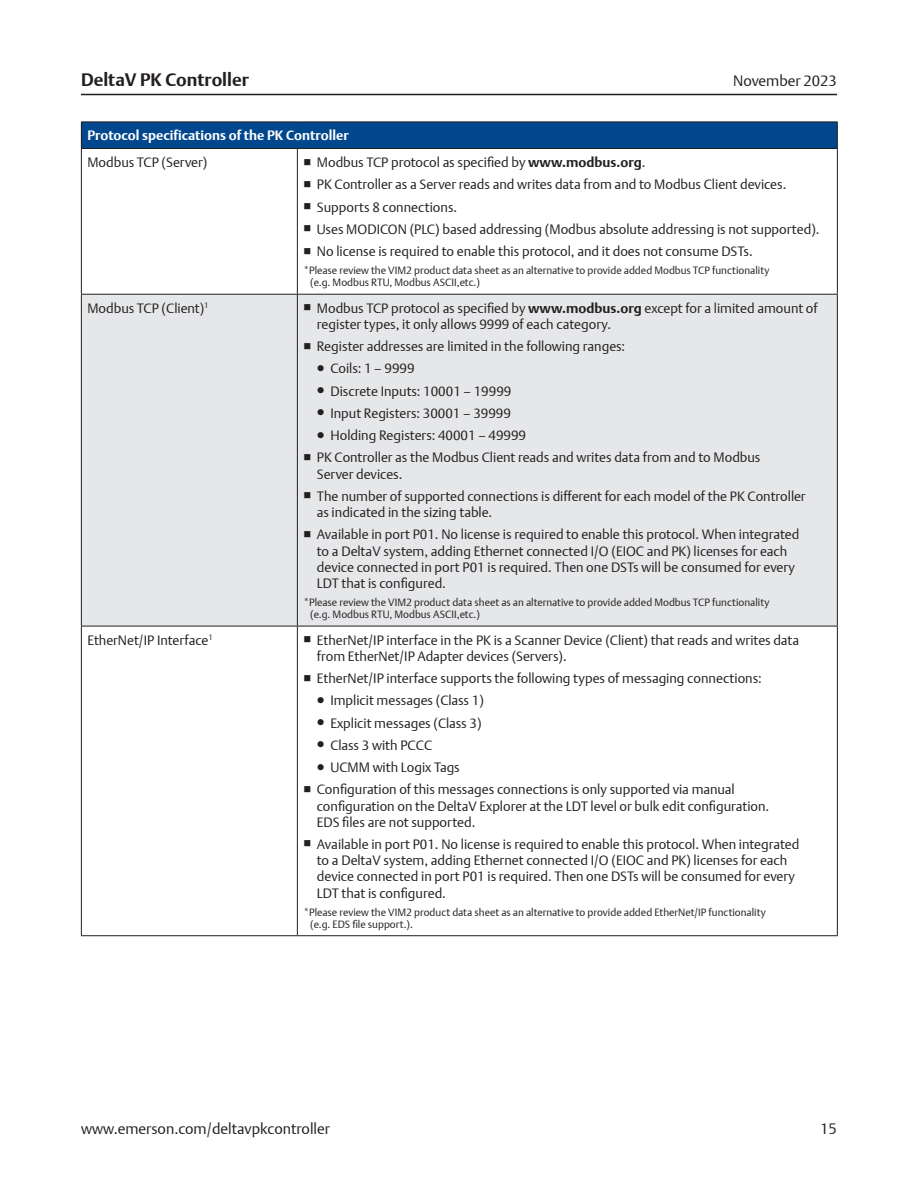
<style>
.page{position:relative;width:918px;height:1188px;background:#fff}
.page>*{position:absolute;margin:0;border:0;box-sizing:border-box;transform-origin:0 0}
.t1{font:700 18px "DTL Argo T";color:#231f20}
.t2{font:15px "DTL Argo T Light";color:#231f20}
.Table_Text{font:13.5px/16.2px "DTL Argo T Light";color:#231f20}
.Table_Header_-_White{font:700 13.5px "DTL Argo T";color:#fff}
.Footnote{font:10.5px/12px "DTL Argo T Light";color:#231f20}
.s1{font-family:"DTL Argo T";font-weight:700}
</style>
<div class="page">
<hr style="left:81px;top:94px;width:756px;height:1px;background:#231f20">
<div style="left:81px;top:122px;width:756px;height:27px;background:#01478d"></div>
<div style="left:82px;top:295px;width:755px;height:331px;background:#e6e7e9"></div>
<hr style="left:81px;top:122px;width:216px;height:1px;background:#231f20">
<svg style="left:81px;top:122px;width:1px;height:26px"></svg>
<hr style="left:297px;top:122px;width:541px;height:1px;background:#231f20">
<svg style="left:837px;top:122px;width:1px;height:26px"></svg>
<hr style="left:81px;top:148px;width:216px;height:1px;background:#231f20">
<hr style="left:81px;top:149px;width:1px;height:145px;background:#231f20">
<hr style="left:297px;top:148px;width:541px;height:1px;background:#231f20">
<hr style="left:297px;top:149px;width:1px;height:145px;background:#231f20">
<hr style="left:837px;top:149px;width:1px;height:145px;background:#231f20">
<hr style="left:81px;top:294px;width:216px;height:1px;background:#231f20">
<hr style="left:81px;top:295px;width:1px;height:331px;background:#231f20">
<hr style="left:297px;top:294px;width:541px;height:1px;background:#231f20">
<hr style="left:297px;top:295px;width:1px;height:331px;background:#231f20">
<hr style="left:837px;top:295px;width:1px;height:331px;background:#231f20">
<hr style="left:81px;top:626px;width:216px;height:1px;background:#231f20">
<hr style="left:81px;top:626px;width:1px;height:309px;background:#231f20">
<hr style="left:297px;top:626px;width:541px;height:1px;background:#231f20">
<hr style="left:297px;top:626px;width:1px;height:309px;background:#231f20">
<hr style="left:837px;top:626px;width:1px;height:309px;background:#231f20">
<hr style="left:81px;top:935px;width:216px;height:1px;background:#231f20">
<hr style="left:297px;top:935px;width:541px;height:1px;background:#231f20">
<svg style="left:304px;top:304px;width:6px;height:7px"></svg>
<svg style="left:304px;top:343px;width:6px;height:6px"></svg>
<svg style="left:318px;top:365px;width:6px;height:6px"></svg>
<svg style="left:318px;top:387px;width:6px;height:6px"></svg>
<svg style="left:318px;top:410px;width:6px;height:6px"></svg>
<svg style="left:318px;top:432px;width:6px;height:6px"></svg>
<svg style="left:304px;top:454px;width:6px;height:6px"></svg>
<svg style="left:304px;top:492px;width:6px;height:7px"></svg>
<svg style="left:304px;top:531px;width:6px;height:6px"></svg>
<h1 class="t1" style="left:81px;top:69px;width:170px">DeltaV PK Controller</h1>
<p class="t2" style="left:733px;top:72px;width:105px">November 2023</p>
<p class="Table_Header_-_White" style="left:87px;top:128px;width:263px">Protocol specifications of the PK Controller</p>
<p class="Table_Text" style="left:87px;top:154px;width:121px">Modbus TCP (Server)</p>
<p class="Table_Text" style="left:317px;top:154px;width:330px">Modbus TCP protocol as specified by <span class="s1">www.modbus.org</span>.</p>
<p class="Table_Text" style="left:317px;top:176px;width:471px">PK Controller as a Server reads and writes data from and to Modbus Client devices.</p>
<p class="Table_Text" style="left:317px;top:199px;width:142px">Supports 8 connections.</p>
<p class="Table_Text" style="left:317px;top:221px;width:504px">Uses MODICON (PLC) based addressing (Modbus absolute addressing is not supported).</p>
<p class="Table_Text" style="left:317px;top:243px;width:437px">No license is required to enable this protocol, and it does not consume DSTs.</p>
<p class="Footnote" style="left:310px;top:264px;width:461px;text-indent:-7px">*Please review the VIM2 product data sheet as an alternative to provide added Modbus TCP functionality (e.g. Modbus RTU, Modbus ASCII,etc.)</p>
<p class="Table_Text" style="left:87px;top:300px;width:123px">Modbus TCP (Client)<sup>1</sup></p>
<p class="Table_Text" style="left:317px;top:300px;width:502px">Modbus TCP protocol as specified by <span class="s1">www.modbus.org</span> except for a limited amount of register types, it only allows 9999 of each category.</p>
<p class="Table_Text" style="left:317px;top:338px;width:310px">Register addresses are limited in the following ranges:</p>
<p class="Table_Text" style="left:330px;top:360px;width:86px">Coils: 1 – 9999</p>
<p class="Table_Text" style="left:330px;top:383px;width:183px">Discrete Inputs: 10001 – 19999</p>
<p class="Table_Text" style="left:330px;top:405px;width:182px">Input Registers: 30001 – 39999</p>
<p class="Table_Text" style="left:330px;top:427px;width:197px">Holding Registers: 40001 – 49999</p>
<p class="Table_Text" style="left:317px;top:449px;width:445px">PK Controller as the Modbus Client reads and writes data from and to Modbus<br>Server devices.</p>
<p class="Table_Text" style="left:317px;top:488px;width:490px">The number of supported connections is different for each model of the PK Controller as indicated in the sizing table.</p>
<p class="Table_Text" style="left:317px;top:526px;width:484px">Available in port P01. No license is required to enable this protocol. When integrated to a DeltaV system, adding Ethernet connected I/O (EIOC and PK) licenses for each device connected in port P01 is required. Then one DSTs will be consumed for every LDT that is configured.</p>
<p class="Footnote" style="left:310px;top:596px;width:461px;text-indent:-7px">*Please review the VIM2 product data sheet as an alternative to provide added Modbus TCP functionality (e.g. Modbus RTU, Modbus ASCII,etc.)</p>
<p class="Table_Text" style="left:87px;top:632px;width:127px">EtherNet/IP Interface<sup>1</sup></p>
<p class="Table_Text" style="left:317px;top:632px;width:484px">EtherNet/IP interface in the PK is a Scanner Device (Client) that reads and writes data from EtherNet/IP Adapter devices (Servers).</p>
<p class="Table_Text" style="left:317px;top:670px;width:446px">EtherNet/IP interface supports the following types of messaging connections:</p>
<p class="Table_Text" style="left:330px;top:692px;width:155px">Implicit messages (Class 1)</p>
<p class="Table_Text" style="left:330px;top:715px;width:153px">Explicit messages (Class 3)</p>
<p class="Table_Text" style="left:330px;top:737px;width:103px">Class 3 with PCCC</p>
<p class="Table_Text" style="left:330px;top:759px;width:131px">UCMM with Logix Tags</p>
<p class="Table_Text" style="left:317px;top:781px;width:454px">Configuration of this messages connections is only supported via manual configuration on the DeltaV Explorer at the LDT level or bulk edit configuration.<br>EDS files are not supported.</p>
<p class="Table_Text" style="left:317px;top:836px;width:484px">Available in port P01. No license is required to enable this protocol. When integrated to a DeltaV system, adding Ethernet connected I/O (EIOC and PK) licenses for each device connected in port P01 is required. Then one DSTs will be consumed for every LDT that is configured.</p>
<p class="Footnote" style="left:310px;top:906px;width:457px;text-indent:-7px">*Please review the VIM2 product data sheet as an alternative to provide added EtherNet/IP functionality (e.g. EDS file support.).</p>
<p class="t2" style="left:81px;top:1120px;width:250px">www.emerson.com/deltavpkcontroller</p>
<p class="t2" style="left:820px;top:1120px;width:18px">15</p>
</div>
